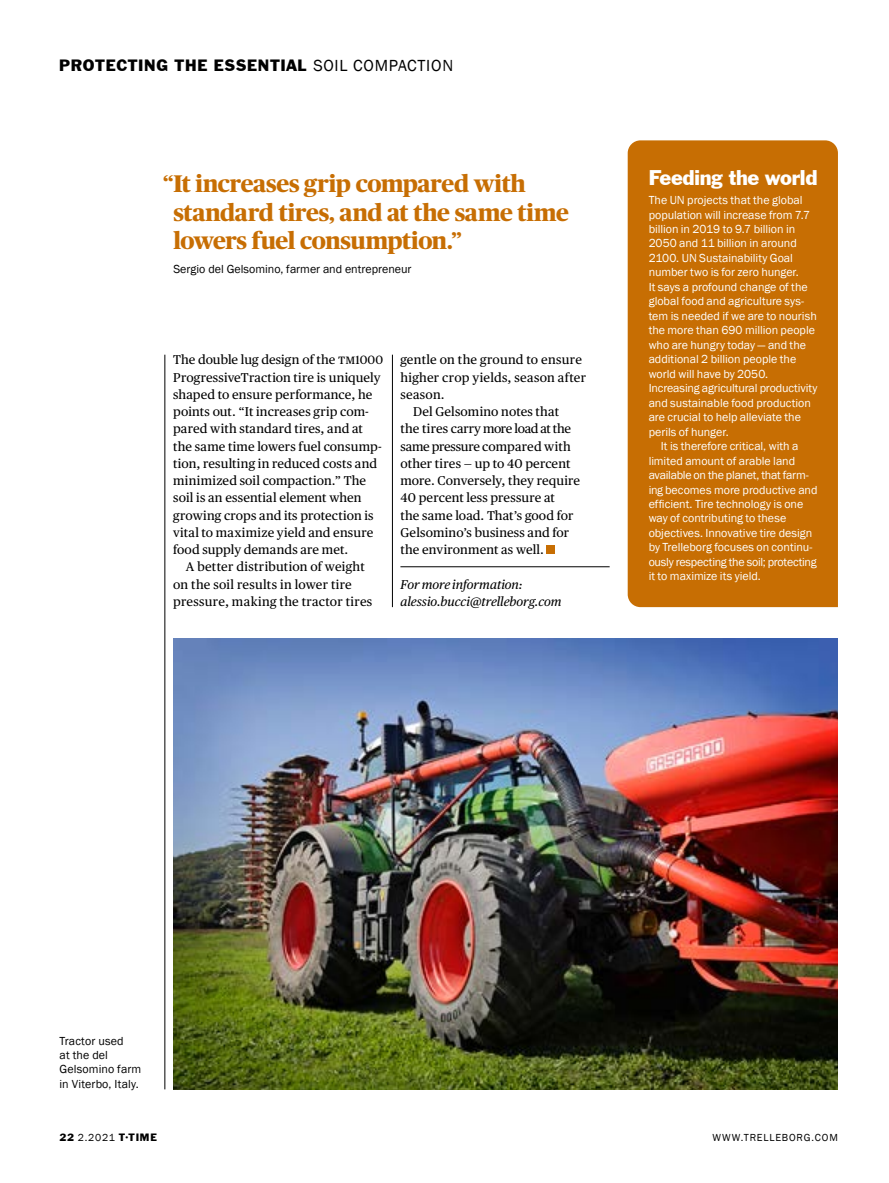
<style>
.page{position:relative;width:889px;height:1183px;background:#fff}
.page>*{position:absolute;margin:0;border:0;box-sizing:border-box;transform-origin:0 0}
.t1{font:800 24px/28.8px "Publico Headline";letter-spacing:-.015em;color:#c76e03}
.t2{font:19.5px "Franklin Gothic BT";letter-spacing:-.015em;color:#fff}
.t3{font:15px "Franklin Gothic BT";letter-spacing:.045em;color:#000}
.t4{font:12.75px/17.2px "Publico Text";letter-spacing:.01em;color:#000}
.t5{font:italic 12.75px/17.2px "Publico Text";letter-spacing:-.01em;color:#000}
.t6{font:12px "Franklin Gothic";color:#fff}
.t7{font:12px/14.4px "Franklin Gothic";letter-spacing:.005em;color:#000}
.t8{font:12px "Franklin Gothic";letter-spacing:-.02em;color:#fff}
.t9{font:10.5px "Franklin Gothic";letter-spacing:.08em;color:#000}
.t10{font:9.75px "Franklin Gothic BT";letter-spacing:.075em;color:#000}
.s1{font-family:"Franklin Gothic";font-size:16.5px}
.s2{font-size:12px}
.s3{font-family:"Franklin Gothic";font-size:10.5px}
</style>
<div class="page">
<div style="left:627px;top:140px;width:211px;height:467px;background:#c76e03"></div>
<img style="left:173px;top:638px;width:665px;height:451px">
<div style="left:546px;top:545px;width:9px;height:9px;background:#c76e03"></div>
<hr style="left:400px;top:566px;width:209px;height:1px;background:#000">
<hr style="left:165px;top:354px;width:1px;height:735px;background:#000">
<hr style="left:392px;top:354px;width:1px;height:253px;background:#000">
<p class="t3" style="left:59px;top:56px;width:395px">PROTECTING THE ESSENTIAL <span class="s1">SOIL COMPACTION</span></p>
<h1 class="t1" style="left:173px;top:167px;width:397px;text-indent:-10px">“It increases grip compared with standard tires, and at the same time lowers fuel consumption.”</h1>
<p class="t7" style="left:173px;top:262px;width:240px">Sergio del Gelsomino, farmer and entrepreneur</p>
<p class="t4" style="left:173px;top:350px;width:211px">The double lug design of the tm<span class="s2">1000<br></span>ProgressiveTraction tire is uniquely shaped to ensure performance, he points out. “It increases grip com&shy;pared with standard tires, and at the same time lowers fuel consump&shy;tion, resulting in reduced costs and minimized soil compaction.” The soil is an essential element when growing crops and its protection is vital to maximize yield and ensure food supply demands are met.</p>
<p class="t4" style="left:173px;top:557px;width:201px;text-indent:13px">A better distribution of weight on the soil results in lower tire pressure, making the tractor tires</p>
<p class="t4" style="left:400px;top:350px;width:183px">gentle on the ground to ensure</p>
<p class="t4" style="left:400px;top:367px;width:187px">higher crop yields, season after</p>
<p class="t4" style="left:400px;top:385px;width:46px">season.</p>
<p class="t4" style="left:413px;top:402px;width:147px">Del Gelsomino notes that</p>
<p class="t4" style="left:400px;top:419px;width:172px">the tires carry more load at the</p>
<p class="t4" style="left:400px;top:436px;width:172px">same pressure compared with</p>
<p class="t4" style="left:400px;top:454px;width:171px">other tires — up to 40 percent</p>
<p class="t4" style="left:400px;top:471px;width:181px">more. Conversely, they require</p>
<p class="t4" style="left:400px;top:488px;width:156px">40 percent less pressure at</p>
<p class="t4" style="left:400px;top:505px;width:174px">the same load. That’s good for</p>
<p class="t4" style="left:400px;top:523px;width:170px">Gelsomino’s business and for</p>
<p class="t4" style="left:400px;top:540px;width:145px">the environment as well.</p>
<p class="t5" style="left:400px;top:574px;width:163px">For more information: alessio.bucci@trelleborg.com</p>
<h2 class="t2" style="left:648px;top:166px;width:170px">Feeding the world</h2>
<p class="t6" style="left:648px;top:192px;width:155px">The UN projects that the global</p>
<p class="t6" style="left:648px;top:207px;width:163px">population will increase from 7.7</p>
<p class="t6" style="left:648px;top:221px;width:148px">billion in 2019 to 9.7 billion in</p>
<p class="t6" style="left:648px;top:236px;width:150px">2050 and 11 billion in around</p>
<p class="t6" style="left:648px;top:250px;width:146px">2100. UN Sustainability Goal</p>
<p class="t6" style="left:648px;top:265px;width:152px">number two is for zero hunger.</p>
<p class="t6" style="left:648px;top:279px;width:160px">It says a profound change of the</p>
<p class="t6" style="left:648px;top:294px;width:157px">global food and agriculture sys-</p>
<p class="t6" style="left:648px;top:308px;width:170px">tem is needed if we are to nourish</p>
<p class="t6" style="left:648px;top:323px;width:168px">the more than 690 million people</p>
<p class="t6" style="left:648px;top:337px;width:159px">who are hungry today — and the</p>
<p class="t6" style="left:648px;top:352px;width:149px">additional 2 billion people the</p>
<p class="t6" style="left:648px;top:366px;width:121px">world will have by 2050.</p>
<p class="t6" style="left:648px;top:380px;width:170px">Increasing agricultural productivity</p>
<p class="t6" style="left:648px;top:395px;width:164px">and sustainable food production</p>
<p class="t6" style="left:648px;top:409px;width:154px">are crucial to help alleviate the</p>
<p class="t6" style="left:648px;top:424px;width:81px">perils of hunger.</p>
<p class="t6" style="left:661px;top:438px;width:139px">It is therefore critical, with a</p>
<p class="t6" style="left:648px;top:453px;width:148px">limited amount of arable land</p>
<p class="t8" style="left:648px;top:467px;width:162px">available on the planet, that farm-</p>
<p class="t6" style="left:648px;top:482px;width:170px">ing becomes more productive and</p>
<p class="t6" style="left:648px;top:496px;width:156px">efficient. Tire technology is one</p>
<p class="t6" style="left:648px;top:511px;width:139px">way of contributing to these</p>
<p class="t6" style="left:648px;top:525px;width:165px">objectives. Innovative tire design</p>
<p class="t6" style="left:648px;top:539px;width:165px">by Trelleborg focuses on continu-</p>
<p class="t8" style="left:648px;top:554px;width:169px">ously respecting the soil; protecting</p>
<p class="t6" style="left:648px;top:568px;width:114px">it to maximize its yield.</p>
<p class="t7" style="left:60px;top:1033px;width:83px">Tractor used<br>at the del<br>Gelsomino farm in Viterbo, Italy.</p>
<p class="t10" style="left:60px;top:1131px;width:99px">22 <span class="s3">2.2021</span> T·TIME</p>
<p class="t9" style="left:712px;top:1130px;width:127px">WWW.TRELLEBORG.COM</p>
</div>
